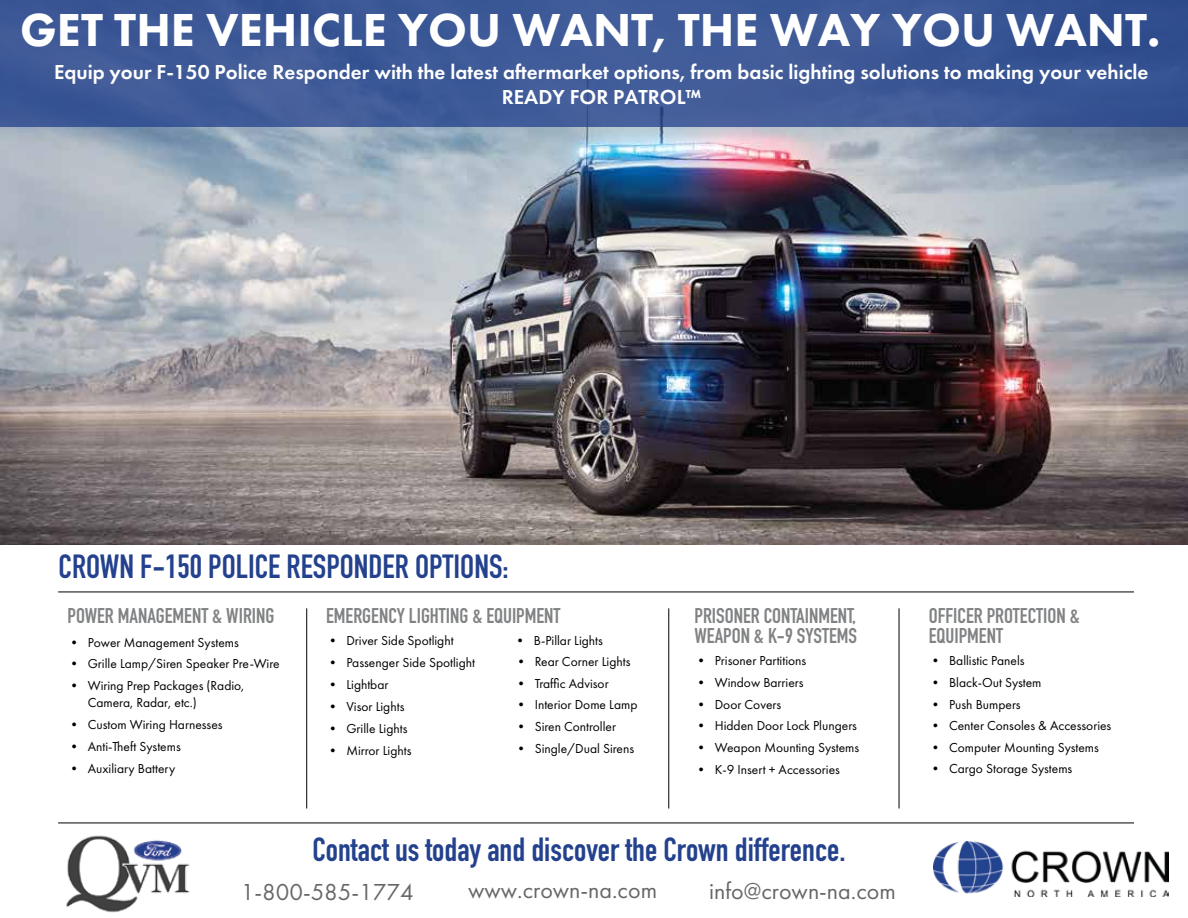
<style>
.page{position:relative;width:1188px;height:918px;background:#fff}
.page>*{position:absolute;margin:0;border:0;box-sizing:border-box;transform-origin:0 0}
.t1{font:800 48px "Futura PT";color:#fff}
.t2{font:700 33px "DIN Condensed";color:#23418d}
.t3{font:24px "Futura PT";color:#666767}
.t4{font:600 21px/25.2px "Futura PT";color:#fff;text-align:center}
.t5{font:700 21px/19.5px "DIN Condensed";color:#808284}
.t6{font:13.5px/16.5px "Futura PT";color:#000}
</style>
<div class="page">
<hr style="left:306px;top:608px;width:1px;height:201px;background:#000">
<hr style="left:669px;top:608px;width:1px;height:201px;background:#000">
<hr style="left:899px;top:608px;width:1px;height:201px;background:#000">
<hr style="left:58px;top:823px;width:1076px;height:1px;background:#000">
<img style="left:66px;top:835px;width:124px;height:78px">
<hr style="left:58px;top:592px;width:1076px;height:1px;background:#000">
<img style="left:0;top:127px;width:1188px;height:417px">
<div style="left:0;top:0;width:1188px;height:127px;background:linear-gradient(to right,#415c99,#395594)"></div>
<img style="left:933px;top:842px;width:235px;height:55px">
<h1 class="t1" style="left:20px;top:0;width:1142px">GET THE VEHICLE YOU WANT, THE WAY YOU WANT.</h1>
<h3 class="t4" style="left:54px;top:59px;width:1096px">Equip your F-150 Police Responder with the latest aftermarket options, from basic lighting solutions to making your vehicle<br>READY FOR PATROL™</h3>
<h2 class="t2" style="left:59px;top:545px;width:452px">CROWN F-150 POLICE RESPONDER OPTIONS:</h2>
<h3 class="t5" style="left:68px;top:606px;width:209px">POWER MANAGEMENT &amp; WIRING</h3>
<p class="t6" style="left:68px;top:634px;width:173px">• Power Management Systems</p>
<p class="t6" style="left:68px;top:656px;width:214px">• Grille Lamp/Siren Speaker Pre-Wire</p>
<p class="t6" style="left:88px;top:678px;width:158px;text-indent:-20px">• Wiring Prep Packages (Radio,<br>Camera, Radar, etc.)</p>
<p class="t6" style="left:68px;top:716px;width:157px">• Custom Wiring Harnesses</p>
<p class="t6" style="left:68px;top:738px;width:115px">• Anti-Theft Systems</p>
<p class="t6" style="left:68px;top:760px;width:109px">• Auxiliary Battery</p>
<h3 class="t5" style="left:326px;top:606px;width:236px">EMERGENCY LIGHTING &amp; EQUIPMENT</h3>
<p class="t6" style="left:326px;top:632px;width:129px">• Driver Side Spotlight</p>
<p class="t6" style="left:326px;top:654px;width:150px">• Passenger Side Spotlight</p>
<p class="t6" style="left:326px;top:676px;width:64px">• Lightbar</p>
<p class="t6" style="left:326px;top:698px;width:80px">• Visor Lights</p>
<p class="t6" style="left:326px;top:720px;width:83px">• Grille Lights</p>
<p class="t6" style="left:326px;top:742px;width:87px">• Mirror Lights</p>
<p class="t6" style="left:514px;top:632px;width:91px">• B-Pillar Lights</p>
<p class="t6" style="left:514px;top:653px;width:117px">• Rear Corner Lights</p>
<p class="t6" style="left:514px;top:675px;width:96px">• Traffic Advisor</p>
<p class="t6" style="left:514px;top:697px;width:125px">• Interior Dome Lamp</p>
<p class="t6" style="left:514px;top:718px;width:103px">• Siren Controller</p>
<p class="t6" style="left:514px;top:740px;width:121px">• Single/Dual Sirens</p>
<h3 class="t5" style="left:694px;top:606px;width:164px">PRISONER CONTAINMENT,<br>WEAPON &amp; K-9 SYSTEMS</h3>
<p class="t6" style="left:694px;top:652px;width:113px">• Prisoner Partitions</p>
<p class="t6" style="left:694px;top:674px;width:111px">• Window Barriers</p>
<p class="t6" style="left:694px;top:696px;width:88px">• Door Covers</p>
<p class="t6" style="left:694px;top:718px;width:164px">• Hidden Door Lock Plungers</p>
<p class="t6" style="left:694px;top:739px;width:166px">• Weapon Mounting Systems</p>
<p class="t6" style="left:694px;top:761px;width:147px">• K-9 Insert + Accessories</p>
<h2 class="t2" style="left:313px;top:828px;width:535px">Contact us today and discover the Crown difference.</h2>
<h3 class="t3" style="left:241px;top:878px;width:174px">1-800-585-1774</h3>
<h3 class="t3" style="left:468px;top:876px;width:190px">www.crown-na.com</h3>
<h3 class="t3" style="left:709px;top:877px;width:188px">info@crown-na.com</h3>
<h3 class="t5" style="left:929px;top:606px;width:152px">OFFICER PROTECTION &amp;<br>EQUIPMENT</h3>
<p class="t6" style="left:929px;top:652px;width:97px">• Ballistic Panels</p>
<p class="t6" style="left:929px;top:674px;width:114px">• Black-Out System</p>
<p class="t6" style="left:929px;top:696px;width:93px">• Push Bumpers</p>
<p class="t6" style="left:929px;top:718px;width:184px">• Center Consoles &amp; Accessories</p>
<p class="t6" style="left:929px;top:739px;width:172px">• Computer Mounting Systems</p>
<p class="t6" style="left:929px;top:760px;width:145px">• Cargo Storage Systems</p>
</div>
